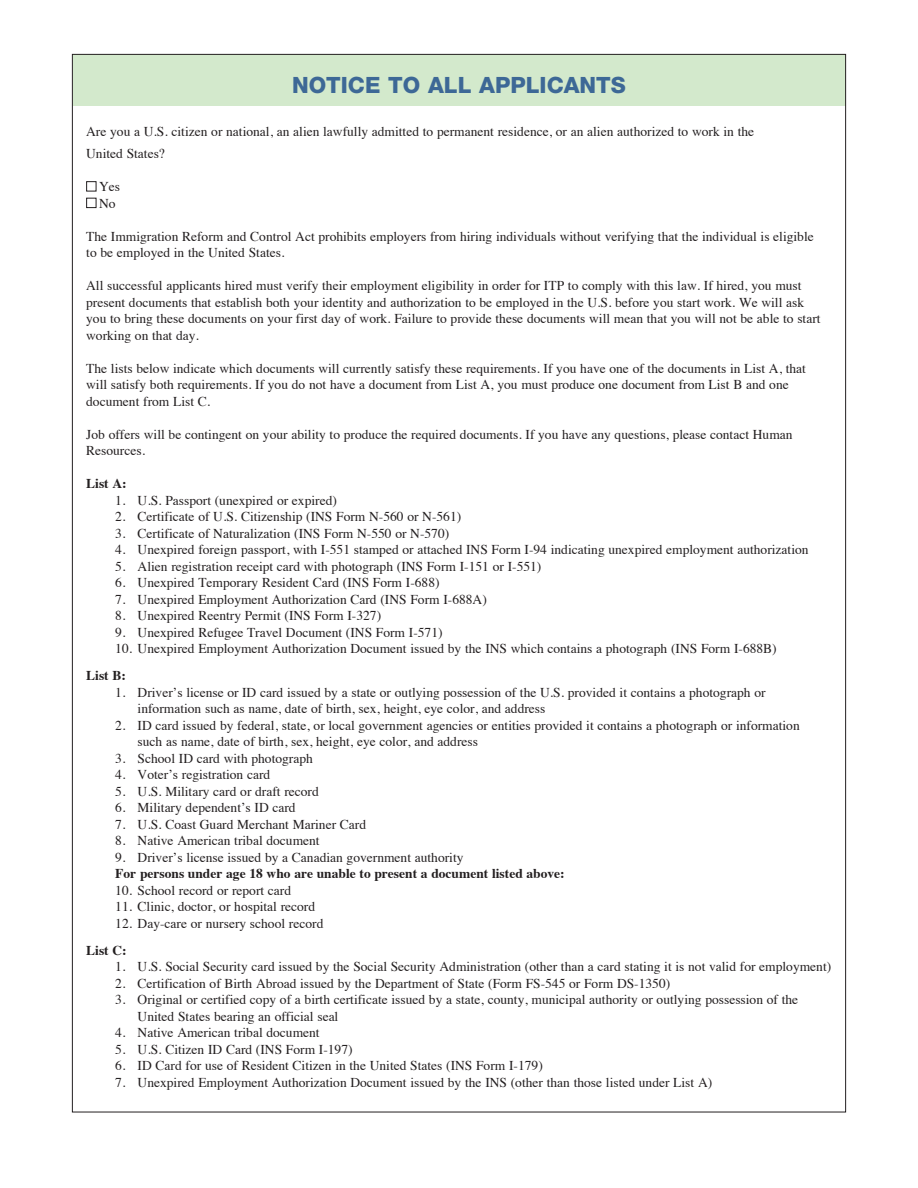
<style>
.page{position:relative;width:918px;height:1188px;background:#fff}
.page>*{position:absolute;margin:0;border:0;box-sizing:border-box;transform-origin:0 0}
.t1{font:800 22.5px "Helvetica Neue";color:#3d6896}
.t2{font:13.5px/16.5px "Times";color:#231f20}
.t3{font:700 13.5px "Times";color:#231f20}
</style>
<div class="page">
<div style="left:73px;top:55px;width:772px;height:51px;background:#d3e9cc"></div>
<div style="left:86px;top:181px;width:10px;height:10px;border:1px solid #231f20"></div>
<div style="left:86px;top:198px;width:10px;height:10px;border:1px solid #231f20"></div>
<h1 class="t1" style="left:292px;top:72px;width:335px">NOTICE TO ALL APPLICANTS</h1>
<p class="t2" style="left:86px;top:119px;width:670px;line-height:22.5px">Are you a U.S. citizen or national, an alien lawfully admitted to permanent residence, or an alien authorized to work in the<br>United States?</p>
<p class="t2" style="left:99px;top:178px;width:22px">Yes<br>No</p>
<p class="t2" style="left:86px;top:227px;width:729px">The Immigration Reform and Control Act prohibits employers from hiring individuals without verifying that the individual is eligible to be employed in the United States.</p>
<p class="t2" style="left:86px;top:277px;width:736px">All successful applicants hired must verify their employment eligibility in order for ITP to comply with this law. If hired, you must present documents that establish both your identity and authorization to be employed in the U.S. before you start work. We will ask you to bring these documents on your first day of work. Failure to provide these documents will mean that you will not be able to start working on that day.</p>
<p class="t2" style="left:86px;top:359px;width:721px">The lists below indicate which documents will currently satisfy these requirements. If you have one of the documents in List A, that will satisfy both requirements. If you do not have a document from List A, you must produce one document from List B and one document from List C.</p>
<p class="t2" style="left:86px;top:425px;width:708px">Job offers will be contingent on your ability to produce the required documents. If you have any questions, please contact Human<br>Resources.</p>
<p class="t3" style="left:86px;top:471px;width:42px">List A:</p>
<p class="t2" style="left:115px;top:491px;width:223px">1. U.S. Passport (unexpired or expired)</p>
<p class="t2" style="left:115px;top:507px;width:347px">2. Certificate of U.S. Citizenship (INS Form N-560 or N-561)</p>
<p class="t2" style="left:115px;top:524px;width:335px">3. Certificate of Naturalization (INS Form N-550 or N-570)</p>
<p class="t2" style="left:115px;top:540px;width:695px">4. Unexpired foreign passport, with I-551 stamped or attached INS Form I-94 indicating unexpired employment authorization</p>
<p class="t2" style="left:115px;top:557px;width:428px">5. Alien registration receipt card with photograph (INS Form I-151 or I-551)</p>
<p class="t2" style="left:115px;top:573px;width:326px">6. Unexpired Temporary Resident Card (INS Form I-688)</p>
<p class="t2" style="left:115px;top:590px;width:373px">7. Unexpired Employment Authorization Card (INS Form I-688A)</p>
<p class="t2" style="left:115px;top:606px;width:267px">8. Unexpired Reentry Permit (INS Form I-327)</p>
<p class="t2" style="left:115px;top:623px;width:329px">9. Unexpired Refugee Travel Document (INS Form I-571)</p>
<p class="t2" style="left:115px;top:639px;width:663px">10. Unexpired Employment Authorization Document issued by the INS which contains a photograph (INS Form I-688B)</p>
<p class="t3" style="left:86px;top:663px;width:41px">List B:</p>
<p class="t2" style="left:138px;top:683px;width:630px;text-indent:-22px">1. Driver’s license or ID card issued by a state or outlying possession of the U.S. provided it contains a photograph or information such as name, date of birth, sex, height, eye color, and address</p>
<p class="t2" style="left:138px;top:716px;width:664px;text-indent:-22px">2. ID card issued by federal, state, or local government agencies or entities provided it contains a photograph or information such as name, date of birth, sex, height, eye color, and address</p>
<p class="t2" style="left:115px;top:749px;width:199px">3. School ID card with photograph</p>
<p class="t2" style="left:115px;top:765px;width:156px">4. Voter’s registration card</p>
<p class="t2" style="left:115px;top:782px;width:205px">5. U.S. Military card or draft record</p>
<p class="t2" style="left:115px;top:798px;width:182px">6. Military dependent’s ID card</p>
<p class="t2" style="left:115px;top:815px;width:252px">7. U.S. Coast Guard Merchant Mariner Card</p>
<p class="t2" style="left:115px;top:831px;width:206px">8. Native American tribal document</p>
<p class="t2" style="left:115px;top:848px;width:350px">9. Driver’s license issued by a Canadian government authority</p>
<p class="t3" style="left:115px;top:861px;width:451px">For persons under age 18 who are unable to present a document listed above:</p>
<p class="t2" style="left:115px;top:881px;width:177px">10. School record or report card</p>
<p class="t2" style="left:115px;top:897px;width:201px">11. Clinic, doctor, or hospital record</p>
<p class="t2" style="left:115px;top:914px;width:210px">12. Day-care or nursery school record</p>
<p class="t3" style="left:86px;top:937px;width:42px">List C:</p>
<p class="t2" style="left:115px;top:957px;width:717px">1. U.S. Social Security card issued by the Social Security Administration (other than a card stating it is not valid for employment)</p>
<p class="t2" style="left:115px;top:974px;width:556px">2. Certification of Birth Abroad issued by the Department of State (Form FS-545 or Form DS-1350)</p>
<p class="t2" style="left:138px;top:990px;width:662px;text-indent:-22px">3. Original or certified copy of a birth certificate issued by a state, county, municipal authority or outlying possession of the<br>United States bearing an official seal</p>
<p class="t2" style="left:115px;top:1023px;width:206px">4. Native American tribal document</p>
<p class="t2" style="left:115px;top:1040px;width:239px">5. U.S. Citizen ID Card (INS Form I-197)</p>
<p class="t2" style="left:115px;top:1056px;width:429px">6. ID Card for use of Resident Citizen in the United States (INS Form I-179)</p>
<p class="t2" style="left:115px;top:1073px;width:598px">7. Unexpired Employment Authorization Document issued by the INS (other than those listed under List A)</p>
</div>
